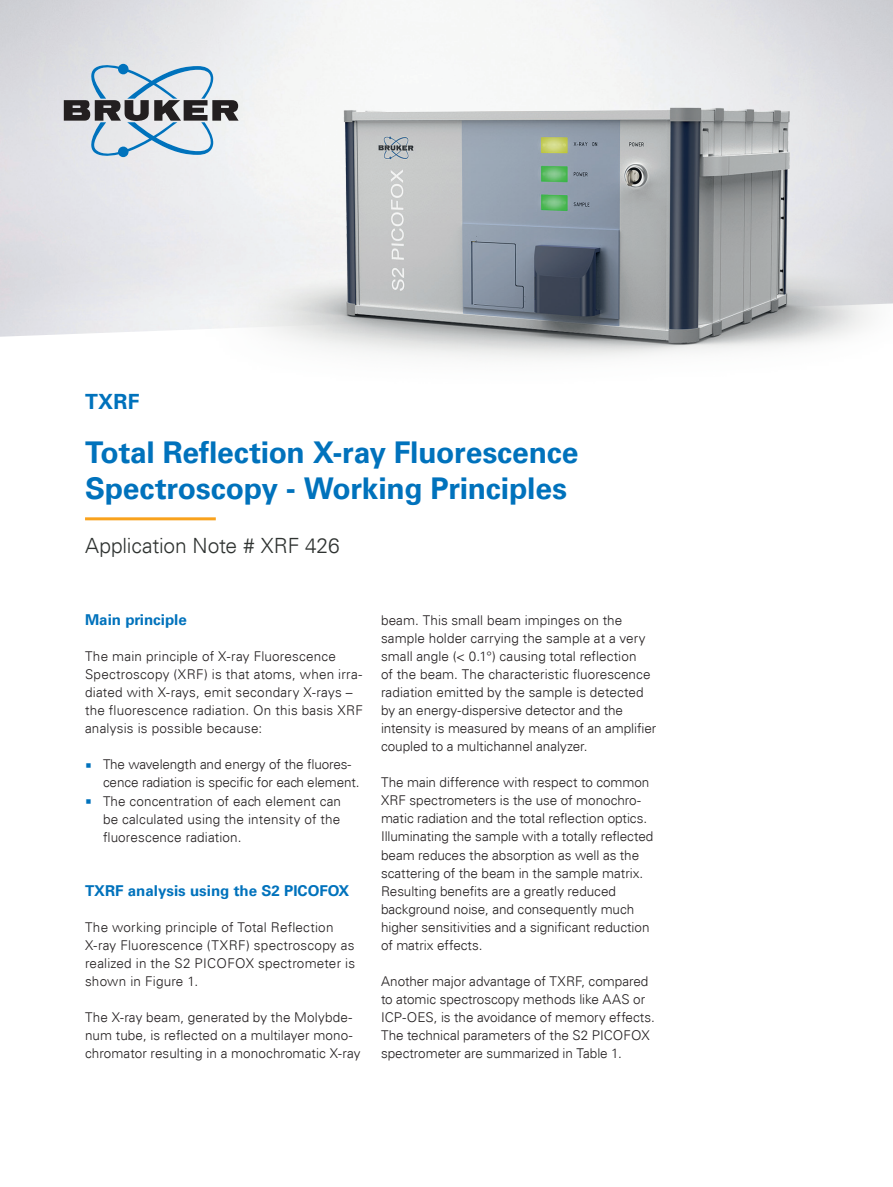
<style>
.page{position:relative;width:893px;height:1187px;background:#fff}
.page>*{position:absolute;margin:0;border:0;box-sizing:border-box;transform-origin:0 0}
.t1{font:700 30px/36px "Univers LT Std";letter-spacing:-.01em;color:#0072bc}
.t2{font:300 21px "Univers LT Std";letter-spacing:-.005em;color:#2f3331}
.t3{font:700 21px "Univers LT Std";color:#0072bc}
.t4{font:700 15px "Univers LT Std";color:#0072bc}
.t5{font:300 13.5px/18px "Univers LT Std";color:#231f20}
</style>
<div class="page">
<img style="left:166px;top:70px;width:727px;height:289px">
<hr style="left:85px;top:517px;width:131px;height:3px;background:#f9a21c">
<svg style="left:64px;top:64px;width:175px;height:93px;background:#b2bdc7"></svg>
<h2 class="t3" style="left:85px;top:389px;width:56px">TXRF</h2>
<h1 class="t1" style="left:85px;top:435px;width:495px">Total Reflection X-ray Fluorescence<br>Spectroscopy - Working Principles</h1>
<h2 class="t2" style="left:85px;top:533px;width:256px">Application Note # XRF 426</h2>
<p class="t4" style="left:85px;top:611px;width:103px">Main principle</p>
<p class="t5" style="left:85px;top:647px;width:279px">The main principle of X-ray Fluorescence Spectroscopy (XRF) is that atoms, when irra&shy;diated with X-rays, emit secondary X-rays – the fluorescence radiation. On this basis XRF analysis is possible because:</p>
<p class="t5" style="left:103px;top:755px;width:258px">The wavelength and energy of the fluores&shy;cence radiation is specific for each element.<br>The concentration of each element can<br>be calculated using the intensity of the fluorescence radiation.</p>
<p class="t4" style="left:85px;top:881px;width:266px">TXRF analysis using the S2 PICOFOX</p>
<p class="t5" style="left:85px;top:917px;width:272px">The working principle of Total Reflection X-ray Fluorescence (TXRF) spectroscopy as realized in the S2 PICOFOX spectrometer is shown in Figure 1.</p>
<p class="t5" style="left:85px;top:1007px;width:277px">The X-ray beam, generated by the Molybde&shy;num tube, is reflected on a multilayer mono&shy;chromator resulting in a monochromatic X-ray</p>
<p class="t5" style="left:381px;top:611px;width:277px">beam. This small beam impinges on the sample holder carrying the sample at a very small angle (&lt; 0.1°) causing total reflection<br>of the beam. The characteristic fluorescence radiation emitted by the sample is detected by an energy-dispersive detector and the intensity is measured by means of an amplifier coupled to a multichannel analyzer.</p>
<p class="t5" style="left:381px;top:773px;width:274px">The main difference with respect to common XRF spectrometers is the use of monochro&shy;matic radiation and the total reflection optics.<br>Illuminating the sample with a totally reflected beam reduces the absorption as well as the scattering of the beam in the sample matrix.<br>Resulting benefits are a greatly reduced background noise, and consequently much higher sensitivities and a significant reduction of matrix effects.</p>
<p class="t5" style="left:381px;top:971px;width:275px">Another major advantage of TXRF, compared to atomic spectroscopy methods like AAS or ICP-OES, is the avoidance of memory effects.<br>The technical parameters of the S2 PICOFOX spectrometer are summarized in Table 1.</p>
</div>
